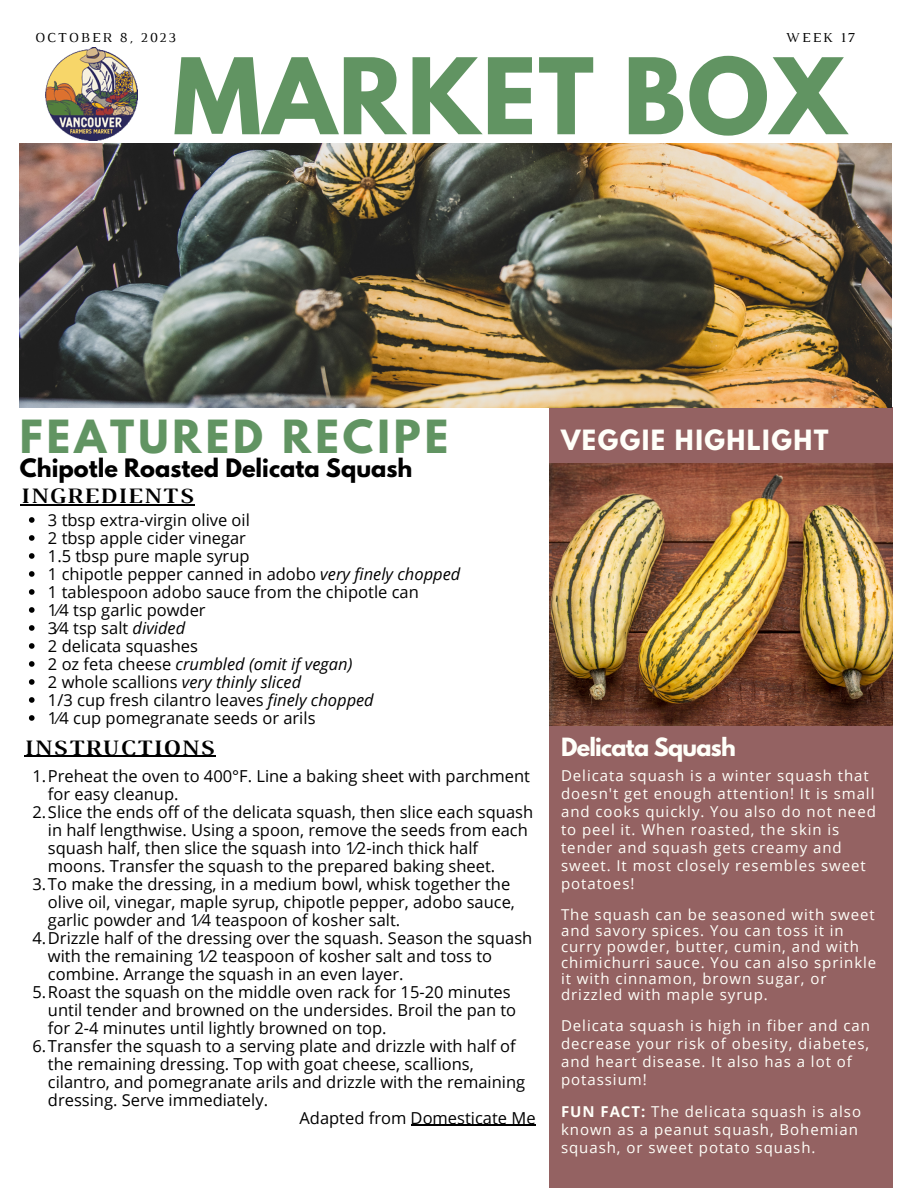
<style>
.page{position:relative;width:918px;height:1188px;background:#fff}
.page>*{position:absolute;margin:0;border:0;box-sizing:border-box;transform-origin:0 0}
.t1{font:700 93.45px "League Spartan";letter-spacing:.02em;color:#619462}
.t2{font:700 40.5px "League Spartan";letter-spacing:.1em;color:#619462}
.t3{font:700 24.75px "League Spartan";letter-spacing:.06em;color:#fffff9}
.t4{font:700 22.5px "League Spartan";color:#000}
.t5{font:700 22.5px "Luthier";letter-spacing:.07em;color:#000}
.t6{font:700 22.2px "League Spartan";letter-spacing:-.035em;color:#fffff9}
.t7{font:16.5px/18px "Open Sans";color:#000}
.t8{font:italic 16.5px "Open Sans";color:#000}
.t9{font:15px/18px "Open Sans";letter-spacing:.065em;color:#fffff9}
.t10{font:13.95px "Luthier";letter-spacing:.14em;color:#000}
.s1{font-style:italic}
.s2{font-style:normal}
.s3{font-weight:700}
</style>
<div class="page">
<div style="left:549px;top:408px;width:343px;height:780px;background:#946262"></div>
<img style="left:20px;top:143px;width:872px;height:264px">
<img style="left:46px;top:47px;width:91px;height:94px">
<img style="left:549px;top:463px;width:343px;height:262px">
<svg style="left:29px;top:517px;width:6px;height:6px"></svg>
<svg style="left:29px;top:535px;width:6px;height:6px"></svg>
<svg style="left:29px;top:553px;width:6px;height:6px"></svg>
<svg style="left:29px;top:571px;width:6px;height:6px"></svg>
<svg style="left:29px;top:589px;width:6px;height:6px"></svg>
<svg style="left:29px;top:607px;width:6px;height:6px"></svg>
<svg style="left:29px;top:625px;width:6px;height:6px"></svg>
<svg style="left:29px;top:643px;width:6px;height:6px"></svg>
<svg style="left:29px;top:661px;width:6px;height:6px"></svg>
<svg style="left:29px;top:679px;width:6px;height:6px"></svg>
<svg style="left:29px;top:697px;width:6px;height:6px"></svg>
<svg style="left:29px;top:715px;width:6px;height:6px"></svg>
<hr style="left:21px;top:504px;width:174px;height:1px;background:#000">
<hr style="left:24px;top:756px;width:192px;height:1px;background:#000">
<hr style="left:411px;top:1125px;width:125px;height:1px;background:#000">
<p class="t10" style="left:35px;top:32px;width:143px">OCTOBER 8, 2023</p>
<p class="t10" style="left:786px;top:32px;width:71px">WEEK 17</p>
<p class="t1" style="left:173px;top:50px;width:674px">MARKET BOX</p>
<p class="t2" style="left:20px;top:416px;width:430px">FEATURED RECIPE</p>
<p class="t3" style="left:561px;top:428px;width:269px">VEGGIE HIGHLIGHT</p>
<p class="t4" style="left:20px;top:457px;width:394px">Chipotle Roasted Delicata Squash</p>
<p class="t5" style="left:21px;top:488px;width:174px">INGREDIENTS</p>
<p class="t7" style="left:48px;top:511px;width:203px">3 tbsp extra-virgin olive oil</p>
<p class="t7" style="left:48px;top:529px;width:200px">2 tbsp apple cider vinegar</p>
<p class="t7" style="left:48px;top:547px;width:203px">1.5 tbsp pure maple syrup</p>
<p class="t7" style="left:48px;top:565px;width:414px">1 chipotle pepper canned in adobo <span class="s1">very finely chopped</span></p>
<p class="t7" style="left:48px;top:583px;width:372px">1 tablespoon adobo sauce from the chipotle can</p>
<p class="t7" style="left:48px;top:601px;width:159px">1⁄4 tsp garlic powder</p>
<p class="t7" style="left:48px;top:619px;width:139px">3⁄4 tsp salt <span class="s1">divided</span></p>
<p class="t7" style="left:48px;top:637px;width:152px">2 delicata squashes</p>
<p class="t8" style="left:48px;top:653px;width:306px"><span class="s2">2 oz feta cheese</span> crumbled (omit if vegan)</p>
<p class="t8" style="left:48px;top:671px;width:255px"><span class="s2">2 whole scallions</span> very thinly sliced</p>
<p class="t7" style="left:48px;top:691px;width:327px">1/3 cup fresh cilantro leaves <span class="s1">finely chopped</span></p>
<p class="t7" style="left:48px;top:709px;width:269px">1⁄4 cup pomegranate seeds or arils</p>
<p class="t5" style="left:24px;top:739px;width:191px">INSTRUCTIONS</p>
<p class="t7" style="left:48px;top:766px;width:484px;text-indent:-15px">1.Preheat the oven to 400°F. Line a baking sheet with parchment for easy cleanup.</p>
<p class="t7" style="left:48px;top:802px;width:487px;text-indent:-15px">2.Slice the ends off of the delicata squash, then slice each squash in half lengthwise. Using a spoon, remove the seeds from each squash half, then slice the squash into 1⁄2-inch thick half moons. Transfer the squash to the prepared baking sheet.</p>
<p class="t7" style="left:48px;top:874px;width:469px;text-indent:-15px">3.To make the dressing, in a medium bowl, whisk together the olive oil, vinegar, maple syrup, chipotle pepper, adobo sauce, garlic powder and 1⁄4 teaspoon of kosher salt.</p>
<p class="t7" style="left:48px;top:928px;width:486px;text-indent:-15px">4.Drizzle half of the dressing over the squash. Season the squash with the remaining 1⁄2 teaspoon of kosher salt and toss to combine. Arrange the squash in an even layer.</p>
<p class="t7" style="left:48px;top:982px;width:470px;text-indent:-15px">5.Roast the squash on the middle oven rack for 15-20 minutes until tender and browned on the undersides. Broil the pan to for 2-4 minutes until lightly browned on top.</p>
<p class="t7" style="left:48px;top:1036px;width:479px;text-indent:-15px">6.Transfer the squash to a serving plate and drizzle with half of the remaining dressing. Top with goat cheese, scallions, cilantro, and pomegranate arils and drizzle with the remaining dressing. Serve immediately.</p>
<p class="t7" style="left:299px;top:1108px;width:238px">Adapted from Domesticate Me</p>
<p class="t6" style="left:561px;top:736px;width:176px">Delicata Squash</p>
<p class="t9" style="left:561px;top:766px;width:316px">Delicata squash is a winter squash that doesn't get enough attention! It is small and cooks quickly. You also do not need to peel it. When roasted, the skin is tender and squash gets creamy and sweet. It most closely resembles sweet potatoes!</p>
<p class="t9" style="left:561px;top:906px;width:317px;line-height:16px">The squash can be seasoned with sweet and savory spices. You can toss it in curry powder, butter, cumin, and with chimichurri sauce. You can also sprinkle it with cinnamon, brown sugar, or drizzled with maple syrup.</p>
<p class="t9" style="left:561px;top:1016px;width:310px">Delicata squash is high in fiber and can decrease your risk of obesity, diabetes, and heart disease. It also has a lot of potassium!</p>
<p class="t9" style="left:561px;top:1102px;width:302px"><span class="s3">FUN FACT:</span> The delicata squash is also known as a peanut squash, Bohemian squash, or sweet potato squash.</p>
</div>
